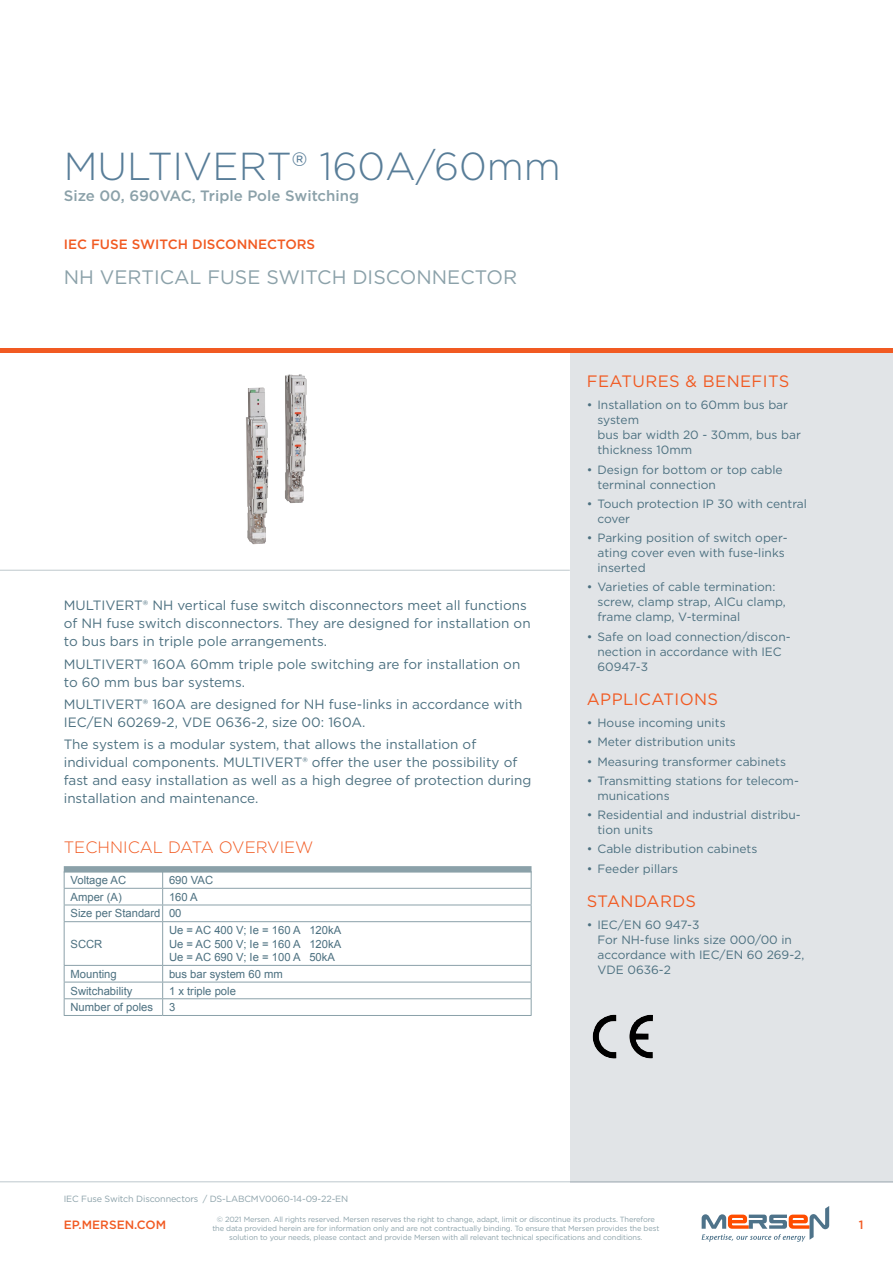
<style>
.page{position:relative;width:893px;height:1263px;background:#fff}
.page>*{position:absolute;margin:0;border:0;box-sizing:border-box;transform-origin:0 0}
.t1{font:300 39px "Gotham";color:#587d98}
.t2{font:19.5px "Gotham";color:#8ba1a9}
.t3{font:16.5px "Gotham";letter-spacing:.025em;color:#f15a22}
.t4{font:300 16.5px "Gotham";color:#f15a22}
.t5{font:500 15px "Gotham";color:#8ba1a9}
.t6{font:13.5px/18px "Gotham";color:#4c7080}
.t7{font:500 13.5px "Gotham";color:#f15a22}
.t8{font:12px/15px "Gotham";color:#4c7080}
.t9{font:500 12px "Gotham";color:#f15a22}
.t10{font:11.25px/13.5px "Arial";color:#4c7080}
.t11{font:9px "Gotham";letter-spacing:-.015em;color:#8ba1a9}
.t12{font:7.5px/9px "Gotham";letter-spacing:-.015em;color:#8ba1a9;text-align:center}
</style>
<div class="page">
<hr style="left:0;top:1181px;width:893px;height:1px;background:#bec8cd">
<div style="left:570px;top:353px;width:323px;height:829px;background:#e1e4e7"></div>
<hr style="left:0;top:349px;width:893px;height:4px;background:#f15a22">
<hr style="left:0;top:570px;width:570px;height:1px;background:#bec8cd">
<svg style="left:702px;top:1206px;width:127px;height:36px"></svg>
<div style="left:64px;top:866px;width:467px;height:6px;background:#8ba1a9"></div>
<hr style="left:64px;top:888px;width:99px;height:1px;background:#8ba1a9">
<hr style="left:163px;top:888px;width:368px;height:1px;background:#8ba1a9">
<hr style="left:64px;top:905px;width:99px;height:1px;background:#8ba1a9">
<svg style="left:64px;top:872px;width:1px;height:49px"></svg>
<hr style="left:163px;top:905px;width:368px;height:1px;background:#8ba1a9">
<svg style="left:162px;top:872px;width:1px;height:49px"></svg>
<svg style="left:531px;top:872px;width:1px;height:49px"></svg>
<hr style="left:64px;top:921px;width:99px;height:1px;background:#8ba1a9">
<hr style="left:64px;top:922px;width:1px;height:43px;background:#8ba1a9">
<hr style="left:163px;top:921px;width:368px;height:1px;background:#8ba1a9">
<hr style="left:162px;top:922px;width:1px;height:43px;background:#8ba1a9">
<hr style="left:531px;top:922px;width:1px;height:43px;background:#8ba1a9">
<hr style="left:64px;top:965px;width:99px;height:1px;background:#8ba1a9">
<hr style="left:163px;top:965px;width:368px;height:1px;background:#8ba1a9">
<hr style="left:64px;top:982px;width:99px;height:1px;background:#8ba1a9">
<hr style="left:163px;top:982px;width:368px;height:1px;background:#8ba1a9">
<hr style="left:64px;top:998px;width:99px;height:1px;background:#8ba1a9">
<svg style="left:64px;top:966px;width:1px;height:49px"></svg>
<hr style="left:64px;top:1015px;width:99px;height:1px;background:#8ba1a9">
<hr style="left:163px;top:998px;width:368px;height:1px;background:#8ba1a9">
<svg style="left:162px;top:966px;width:1px;height:49px"></svg>
<svg style="left:531px;top:966px;width:1px;height:49px"></svg>
<hr style="left:163px;top:1015px;width:368px;height:1px;background:#8ba1a9">
<img style="left:246px;top:374px;width:61px;height:170px">
<img style="left:592px;top:1014px;width:61px;height:45px">
<h1 class="t1" style="left:64px;top:142px;width:499px">MULTIVERT® 160A/60mm</h1>
<p class="t5" style="left:64px;top:186px;width:297px">Size 00, 690VAC, Triple Pole Switching</p>
<p class="t7" style="left:64px;top:235px;width:253px">IEC FUSE SWITCH DISCONNECTORS</p>
<h2 class="t2" style="left:64px;top:264px;width:455px">NH VERTICAL FUSE SWITCH DISCONNECTOR</h2>
<p class="t6" style="left:64px;top:596px;width:468px">MULTIVERT® NH vertical fuse switch disconnectors meet all functions of NH fuse switch disconnectors. They are designed for installation on to bus bars in triple pole arrangements.</p>
<p class="t6" style="left:64px;top:655px;width:458px">MULTIVERT® 160A 60mm triple pole switching are for installation on to 60 mm bus bar systems.</p>
<p class="t6" style="left:64px;top:695px;width:460px">MULTIVERT® 160A are designed for NH fuse-links in accordance with<br>IEC/EN 60269-2, VDE 0636-2, size 00: 160A.</p>
<p class="t6" style="left:64px;top:735px;width:469px">The system is a modular system, that allows the installation of individual components. MULTIVERT® offer the user the possibility of fast and easy installation as well as a high degree of protection during installation and maintenance.</p>
<h3 class="t4" style="left:64px;top:836px;width:251px">TECHNICAL DATA OVERVIEW</h3>
<p class="t10" style="left:71px;top:873px;width:57px">Voltage AC</p>
<p class="t10" style="left:169px;top:873px;width:46px">690 VAC</p>
<p class="t10" style="left:71px;top:890px;width:53px">Amper (A)</p>
<p class="t10" style="left:71px;top:888px;width:129px;line-height:16.6px;text-indent:99px">160 A<br>Size per Standard 00</p>
<p class="t10" style="left:71px;top:937px;width:33px">SCCR</p>
<p class="t10" style="left:169px;top:923px;width:174px;text-align:justify">Ue = AC 400 V; Ie = 160 A 120kA Ue = AC 500 V; Ie = 160 A 120kA Ue = AC 690 V; Ie = 100 A 50kA</p>
<p class="t10" style="left:71px;top:967px;width:48px">Mounting</p>
<p class="t10" style="left:169px;top:967px;width:115px">bus bar system 60 mm</p>
<p class="t10" style="left:71px;top:984px;width:63px">Switchability</p>
<p class="t10" style="left:169px;top:984px;width:68px">1 x triple pole</p>
<p class="t10" style="left:71px;top:1001px;width:84px">Number of poles</p>
<p class="t10" style="left:169px;top:1001px;width:8px">3</p>
<h3 class="t3" style="left:587px;top:371px;width:204px">FEATURES &amp; BENEFITS</h3>
<p class="t8" style="left:597px;top:397px;width:205px;text-indent:-11px">• Installation on to 60mm bus bar system<br>bus bar width 20 - 30mm, bus bar thickness 10mm</p>
<p class="t8" style="left:597px;top:462px;width:187px;text-indent:-11px">• Design for bottom or top cable terminal connection</p>
<p class="t8" style="left:597px;top:496px;width:211px;text-indent:-11px">• Touch protection IP 30 with central cover</p>
<p class="t8" style="left:597px;top:530px;width:192px;text-indent:-11px">• Parking position of switch oper&shy;ating cover even with fuse-links inserted</p>
<p class="t8" style="left:597px;top:579px;width:190px;text-indent:-11px">• Varieties of cable termination: screw, clamp strap, AlCu clamp, frame clamp, V-terminal</p>
<p class="t8" style="left:597px;top:629px;width:195px;text-indent:-11px">• Safe on load connection/discon&shy;nection in accordance with IEC<br>60947-3</p>
<h3 class="t3" style="left:587px;top:689px;width:133px">APPLICATIONS</h3>
<p class="t8" style="left:587px;top:715px;width:140px">• House incoming units</p>
<p class="t8" style="left:587px;top:734px;width:151px">• Meter distribution units</p>
<p class="t8" style="left:587px;top:753px;width:201px">• Measuring transformer cabinets</p>
<p class="t8" style="left:597px;top:773px;width:203px;text-indent:-11px">• Transmitting stations for telecom&shy;munications</p>
<p class="t8" style="left:597px;top:807px;width:205px;text-indent:-11px">• Residential and industrial distribu&shy;tion units</p>
<p class="t8" style="left:587px;top:841px;width:172px">• Cable distribution cabinets</p>
<p class="t8" style="left:587px;top:860px;width:93px">• Feeder pillars</p>
<h3 class="t3" style="left:587px;top:890px;width:111px">STANDARDS</h3>
<p class="t8" style="left:597px;top:917px;width:208px;text-indent:-11px">• IEC/EN 60 947-3<br>For NH-fuse links size 000/00 in accordance with IEC/EN 60 269-2,<br>VDE 0636-2</p>
<p class="t11" style="left:64px;top:1193px;width:286px">IEC Fuse Switch Disconnectors / DS-LABCMV0060-14-09-22-EN</p>
<p class="t9" style="left:64px;top:1217px;width:104px">EP.MERSEN.COM</p>
<p class="t9" style="left:859px;top:1217px;width:6px">1</p>
<p class="t12" style="left:212px;top:1215px;width:448px">© 2021 Mersen. All rights reserved. Mersen reserves the right to change, adapt, limit or discontinue its products. Therefore the data provided herein are for information only and are not contractually binding. To ensure that Mersen provides the best solution to your needs, please contact and provide Mersen with all relevant technical specifications and conditions.</p>
</div>
